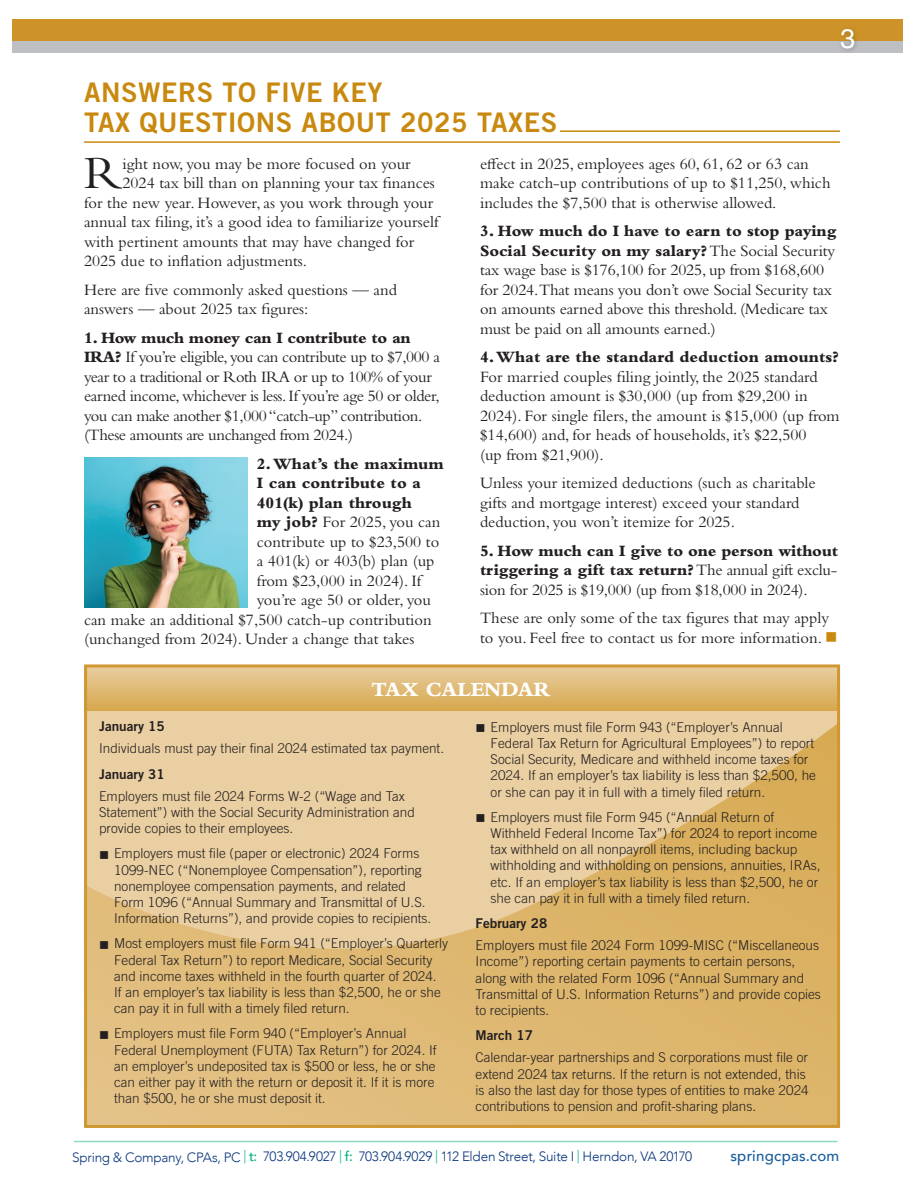
<style>
.page{position:relative;width:918px;height:1188px;background:#fff}
.page>*{position:absolute;margin:0;border:0;box-sizing:border-box;transform-origin:0 0}
.t1{font:47.85px "Bembo Std";color:#231f20}
.t2{font:27px/30px "Trade Gothic LT Std Bd 2";letter-spacing:.02em;color:#c8890e}
.t3{font:27px "Helvetica LT Std";color:#fff}
.t4{font:800 21px "Bembo Std";color:#fff}
.t5{font:16.5px/19.5px "Bembo Std";color:#231f20}
.t6{font:16.5px/19.5px "Bembo Std";letter-spacing:-.025em;color:#231f20}
.t7{font:800 16.5px "Bembo Std";color:#231f20}
.TEXT{font:500 15px "Avenir";letter-spacing:.015em;color:#175d9e}
.t8{font:300 13.5px/16.2px "Trade Gothic LT Std";color:#231f20}
.TEXT-2{font:300 13.5px "Avenir";letter-spacing:-.015em;color:#08347b}
.s1{font-weight:800}
.s2{color:#c8890e}
.s3{font-family:"Trade Gothic LT Std Bd 2";font-weight:400}
.s4{color:#00af7e}
.s5{font-weight:500;color:#00af7e}
</style>
<div class="page">
<div style="left:12px;top:36px;width:890px;height:16px;background:#bebfc2"></div>
<div style="left:12px;top:19px;width:890px;height:22px;background:#cd9328"></div>
<div style="left:838px;top:25px;width:22px;height:29px;background:#231f20;opacity:.3"></div>
<hr style="left:560px;top:130px;width:280px;height:2px;background:#c8890e">
<hr style="left:84px;top:141px;width:756px;height:2px;background:#c8890e">
<img style="left:84px;top:457px;width:164px;height:150px">
<div style="left:84px;top:666px;width:755px;height:460px;background:#eacfa2"></div>
<svg style="left:88px;top:725px;width:748px;height:399px"></svg>
<div style="left:85px;top:666px;width:755px;height:45px;background:linear-gradient(to bottom,#eacea2,#d5a74c)"></div>
<div style="left:84px;top:664px;width:756px;height:464px;border:3px solid #d09833"></div>
<hr style="left:75px;top:1141px;width:762px;height:1px;background:#8ed8bd">
<p class="t3" style="left:840px;top:23px;width:17px">3</p>
<p class="t2" style="left:84px;top:77px;width:475px">ANSWERS TO FIVE KEY<br>TAX QUESTIONS ABOUT 2025 TAXES</p>
<p class="t1" style="left:84px;top:145px;width:40px">R</p>
<p class="t5" style="left:122px;top:153px;width:290px">ight now, you may be more focused on your</p>
<p class="t5" style="left:480px;top:153px;width:352px">effect in 2025, employees ages 60, 61, 62 or 63 can make catch-up contributions of up to $11,250, which includes the $7,500 that is otherwise allowed.</p>
<p class="t5" style="left:480px;top:221px;width:358px"><span class="s1">3. How much do I have to earn to stop paying Social Security on my salary?</span> The Social Security tax wage base is $176,100 for 2025, up from $168,600 for 2024.That means you don’t owe Social Security tax on amounts earned above this threshold. (Medicare tax must be paid on all amounts earned.)</p>
<p class="t5" style="left:480px;top:347px;width:361px"><span class="s1">4. What are the standard deduction amounts?<br></span>For married couples filing jointly, the 2025 standard deduction amount is $30,000 (up from $29,200 in 2024). For single filers, the amount is $15,000 (up from $14,600) and, for heads of households, it’s $22,500<br>(up from $21,900).</p>
<p class="t5" style="left:480px;top:473px;width:337px">Unless your itemized deductions (such as charitable gifts and mortgage interest) exceed your standard deduction, you won’t itemize for 2025.</p>
<p class="t5" style="left:480px;top:540px;width:360px;text-align:justify"><span class="s1">5. How much can I give to one person without triggering a gift tax return?</span> The annual gift exclu&shy;sion for 2025 is $19,000 (up from $18,000 in 2024).</p>
<p class="t5" style="left:480px;top:608px;width:359px">These are only some of the tax figures that may apply to you. Feel free to contact us for more information. <span class="s2">■</span></p>
<p class="t4" style="left:372px;top:677px;width:180px">TAX CALENDAR</p>
<p class="t8" style="left:99px;top:715px;width:347px;line-height:22.2px"><span class="s3">January 15<br></span>Individuals must pay their final 2024 estimated tax payment.</p>
<p class="t8" style="left:99px;top:763px;width:307px;line-height:22.2px"><span class="s3">January 31<br></span>Employers must file 2024 Forms W-2 (“Wage and Tax</p>
<p class="t8" style="left:99px;top:804px;width:317px">Statement”) with the Social Security Administration and provide copies to their employees.</p>
<p class="t8" style="left:114px;top:845px;width:319px;text-indent:-15px">■ Employers must file (paper or electronic) 2024 Forms 1099-NEC (“Nonemployee Compensation”), reporting nonemployee compensation payments, and related Form 1096 (“Annual Summary and Transmittal of U.S.<br>Information Returns”), and provide copies to recipients.</p>
<p class="t8" style="left:114px;top:935px;width:336px;text-indent:-15px">■ Most employers must file Form 941 (“Employer’s Quarterly Federal Tax Return”) to report Medicare, Social Security and income taxes withheld in the fourth quarter of 2024.<br>If an employer’s tax liability is less than $2,500, he or she can pay it in full with a timely filed return.</p>
<p class="t8" style="left:114px;top:1025px;width:324px;text-indent:-15px">■ Employers must file Form 940 (“Employer’s Annual Federal Unemployment (FUTA) Tax Return”) for 2024. If an employer’s undeposited tax is $500 or less, he or she can either pay it with the return or deposit it. If it is more than $500, he or she must deposit it.</p>
<p class="t5" style="left:122px;top:173px;width:314px">2024 tax bill than on planning your tax finances</p>
<p class="t5" style="left:84px;top:192px;width:351px">for the new year. However, as you work through your</p>
<p class="t5" style="left:84px;top:212px;width:356px">annual tax filing, it’s a good idea to familiarize yourself</p>
<p class="t5" style="left:84px;top:231px;width:332px">with pertinent amounts that may have changed for</p>
<p class="t5" style="left:84px;top:251px;width:225px">2025 due to inflation adjustments.</p>
<p class="t5" style="left:84px;top:279px;width:314px">Here are five commonly asked questions — and answers — about 2025 tax figures:</p>
<p class="t6" style="left:84px;top:327px;width:357px"><span class="s1">1. How much money can I contribute to an IRA?</span> If you’re eligible, you can contribute up to $7,000 a year to a traditional or Roth IRA or up to 100% of your earned income, whichever is less. If you’re age 50 or older, you can make another $1,000 “catch-up” contribution. (These amounts are unchanged from 2024.)</p>
<p class="t7" style="left:257px;top:454px;width:189px">2. What’s the maximum</p>
<p class="t7" style="left:257px;top:474px;width:166px">I can contribute to a</p>
<p class="t7" style="left:257px;top:493px;width:157px">401(k) plan through</p>
<p class="t5" style="left:257px;top:512px;width:185px"><span class="s1">my job?</span> For 2025, you can</p>
<p class="t5" style="left:257px;top:531px;width:184px">contribute up to $23,500 to</p>
<p class="t5" style="left:257px;top:551px;width:179px">a 401(k) or 403(b) plan (up</p>
<p class="t5" style="left:257px;top:570px;width:166px">from $23,000 in 2024). If</p>
<p class="t5" style="left:257px;top:590px;width:176px">you’re age 50 or older, you</p>
<p class="t5" style="left:84px;top:609px;width:349px">can make an additional $7,500 catch-up contribution</p>
<p class="t5" style="left:84px;top:629px;width:332px">(unchanged from 2024). Under a change that takes</p>
<p class="t8" style="left:491px;top:719px;width:327px;text-indent:-15px">■ Employers must file Form 943 (“Employer’s Annual Federal Tax Return for Agricultural Employees”) to report Social Security, Medicare and withheld income taxes for 2024. If an employer’s tax liability is less than $2,500, he or she can pay it in full with a timely filed return.</p>
<p class="t8" style="left:491px;top:809px;width:332px;text-indent:-15px">■ Employers must file Form 945 (“Annual Return of Withheld Federal Income Tax”) for 2024 to report income tax withheld on all nonpayroll items, including backup withholding and withholding on pensions, annuities, IRAs, etc. If an employer’s tax liability is less than $2,500, he or she can pay it in full with a timely filed return.</p>
<p class="t8" style="left:476px;top:912px;width:345px;line-height:22.2px"><span class="s3">February 28<br></span>Employers must file 2024 Form 1099-MISC (“Miscellaneous</p>
<p class="t8" style="left:476px;top:953px;width:347px">Income”) reporting certain payments to certain persons, along with the related Form 1096 (“Annual Summary and Transmittal of U.S. Information Returns”) and provide copies to recipients.</p>
<p class="t8" style="left:476px;top:1024px;width:334px;line-height:22.2px"><span class="s3">March 17<br></span>Calendar-year partnerships and S corporations must file or</p>
<p class="t8" style="left:476px;top:1066px;width:335px">extend 2024 tax returns. If the return is not extended, this is also the last day for those types of entities to make 2024 contributions to pension and profit-sharing plans.</p>
<p class="TEXT-2" style="left:72px;top:1148px;width:622px">Spring &amp; Company, CPAs, PC <span class="s4">|</span> <span class="s5">t:</span> 703.904.9027 <span class="s4">|</span> <span class="s5">f:</span> 703.904.9029 <span class="s4">|</span> 112 Elden Street, Suite I <span class="s4">|</span> Herndon, VA 20170</p>
<p class="TEXT" style="left:730px;top:1143px;width:110px">springcpas.com</p>
</div>
